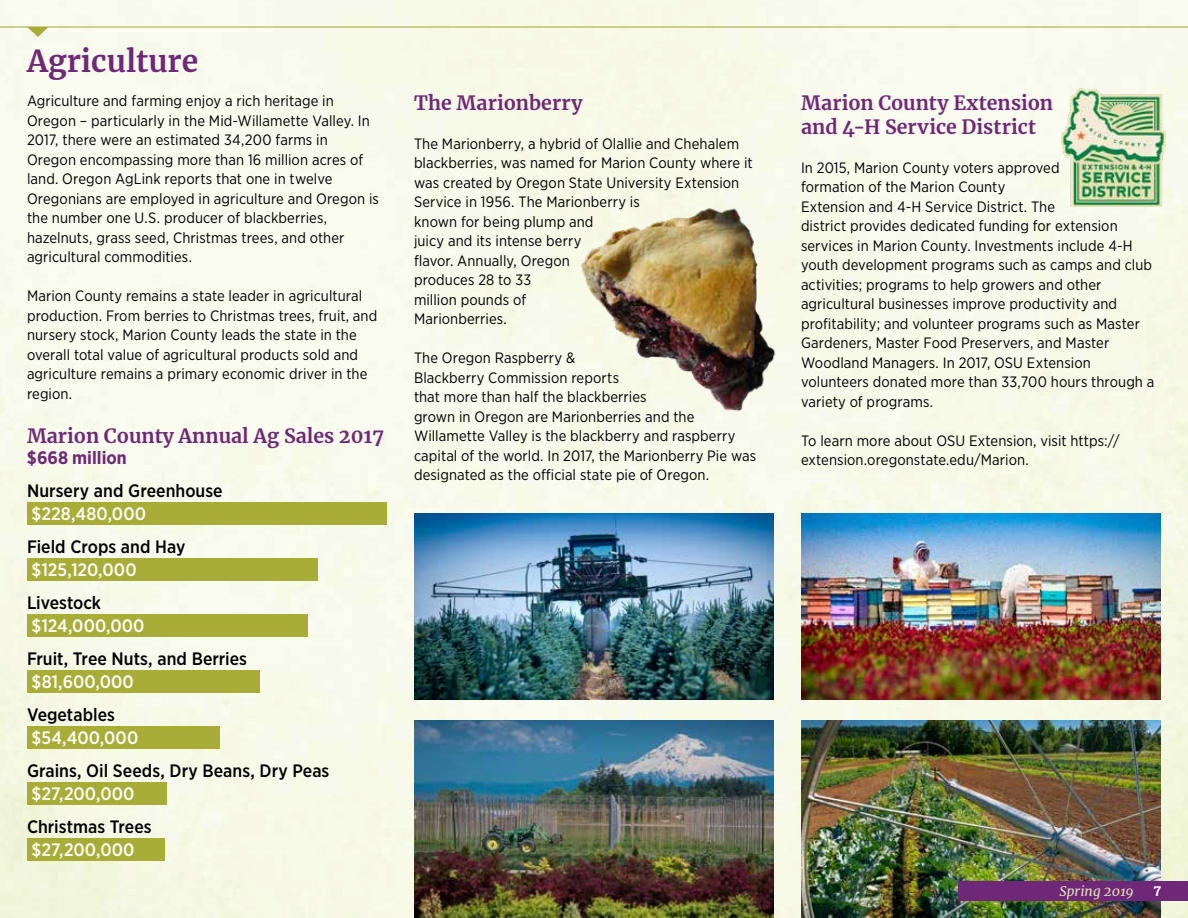
<style>
.page{position:relative;width:1188px;height:918px;background:#fff}
.page>*{position:absolute;margin:0;border:0;box-sizing:border-box;transform-origin:0 0}
.t1{font:700 30px "Merriweather";color:#6f2877}
.t2{font:700 19.5px/24px "Merriweather";color:#6f2877}
.t3{font:500 18px "Gotham Narrow";color:#000}
.t4{font:500 18px "Gotham Narrow";letter-spacing:.005em;color:#fff}
.t5{font:700 18px "Gotham Narrow";color:#6f2877}
.t6{font:15px/19.5px "Gotham Narrow";letter-spacing:.005em;color:#000}
.t7{font:italic 13.5px "Merriweather";color:#e0dfba}
.t8{font:700 13.5px "Roboto Slab";color:#fff}
</style>
<div class="page">
<img style="left:0;top:0;width:1188px;height:918px">
<hr style="left:0;top:27px;width:1188px;height:1px;background:#a7ad37">
<svg style="left:27px;top:27px;width:21px;height:10px"></svg>
<div style="left:27px;top:502px;width:360px;height:23px;background:#a7ad37"></div>
<div style="left:27px;top:558px;width:291px;height:23px;background:#a7ad37"></div>
<div style="left:27px;top:614px;width:281px;height:23px;background:#a7ad37"></div>
<div style="left:27px;top:670px;width:232px;height:23px;background:#a7ad37"></div>
<div style="left:27px;top:726px;width:192px;height:23px;background:#a7ad37"></div>
<div style="left:27px;top:782px;width:139px;height:23px;background:#a7ad37"></div>
<div style="left:27px;top:838px;width:137px;height:23px;background:#a7ad37"></div>
<img style="left:801px;top:513px;width:360px;height:187px">
<img style="left:578px;top:205px;width:204px;height:215px">
<img style="left:414px;top:513px;width:360px;height:187px">
<img style="left:414px;top:721px;width:360px;height:197px">
<img style="left:801px;top:721px;width:360px;height:197px">
<div style="left:958px;top:881px;width:230px;height:20px;background:#6f2877"></div>
<img style="left:1062px;top:89px;width:104px;height:117px">
<h1 class="t1" style="left:27px;top:40px;width:173px">Agriculture</h1>
<p class="t6" style="left:27px;top:91px;width:354px">Agriculture and farming enjoy a rich heritage in Oregon – particularly in the Mid-Willamette Valley. In 2017, there were an estimated 34,200 farms in Oregon encompassing more than 16 million acres of land. Oregon AgLink reports that one in twelve Oregonians are employed in agriculture and Oregon is the number one U.S. producer of blackberries, hazelnuts, grass seed, Christmas trees, and other agricultural commodities.</p>
<p class="t6" style="left:27px;top:286px;width:352px">Marion County remains a state leader in agricultural production. From berries to Christmas trees, fruit, and nursery stock, Marion County leads the state in the overall total value of agricultural products sold and agriculture remains a primary economic driver in the region.</p>
<h2 class="t2" style="left:27px;top:423px;width:359px">Marion County Annual Ag Sales 2017</h2>
<p class="t5" style="left:27px;top:446px;width:101px">$668 million</p>
<p class="t3" style="left:27px;top:479px;width:197px">Nursery and Greenhouse</p>
<p class="t4" style="left:32px;top:502px;width:116px">$228,480,000</p>
<p class="t4" style="left:32px;top:558px;width:106px">$125,120,000</p>
<p class="t4" style="left:32px;top:614px;width:114px">$124,000,000</p>
<p class="t4" style="left:32px;top:670px;width:104px">$81,600,000</p>
<p class="t4" style="left:32px;top:726px;width:108px">$54,400,000</p>
<p class="t4" style="left:32px;top:782px;width:104px">$27,200,000</p>
<p class="t4" style="left:32px;top:838px;width:104px">$27,200,000</p>
<p class="t3" style="left:27px;top:535px;width:160px">Field Crops and Hay</p>
<p class="t3" style="left:27px;top:591px;width:76px">Livestock</p>
<p class="t3" style="left:27px;top:647px;width:222px">Fruit, Tree Nuts, and Berries</p>
<p class="t3" style="left:27px;top:703px;width:89px">Vegetables</p>
<p class="t3" style="left:27px;top:759px;width:304px">Grains, Oil Seeds, Dry Beans, Dry Peas</p>
<p class="t3" style="left:27px;top:815px;width:126px">Christmas Trees</p>
<h2 class="t2" style="left:414px;top:90px;width:170px">The Marionberry</h2>
<p class="t6" style="left:414px;top:133px;width:340px">The Marionberry, a hybrid of Olallie and Chehalem blackberries, was named for Marion County where it was created by Oregon State University Extension<br>Service in 1956. The Marionberry is<br>known for being plump and<br>juicy and its intense berry<br>flavor. Annually, Oregon<br>produces 28 to 33<br>million pounds of<br>Marionberries.</p>
<p class="t6" style="left:414px;top:348px;width:344px">The Oregon Raspberry &amp;<br>Blackberry Commission reports<br>that more than half the blackberries<br>grown in Oregon are Marionberries and the Willamette Valley is the blackberry and raspberry capital of the world. In 2017, the Marionberry Pie was designated as the official state pie of Oregon.</p>
<h2 class="t2" style="left:801px;top:90px;width:254px">Marion County Extension and 4-H Service District</h2>
<p class="t6" style="left:801px;top:157px;width:355px">In 2015, Marion County voters approved<br>formation of the Marion County<br>Extension and 4-H Service District. The<br>district provides dedicated funding for extension services in Marion County. Investments include 4-H youth development programs such as camps and club activities; programs to help growers and other agricultural businesses improve productivity and profitability; and volunteer programs such as Master Gardeners, Master Food Preservers, and Master Woodland Managers. In 2017, OSU Extension volunteers donated more than 33,700 hours through a variety of programs.</p>
<p class="t6" style="left:801px;top:430px;width:320px">To learn more about OSU Extension, visit https:// extension.oregonstate.edu/Marion.</p>
<p class="t7" style="left:1059px;top:882px;width:76px">Spring 2019</p>
<p class="t8" style="left:1154px;top:882px;width:9px">7</p>
</div>
